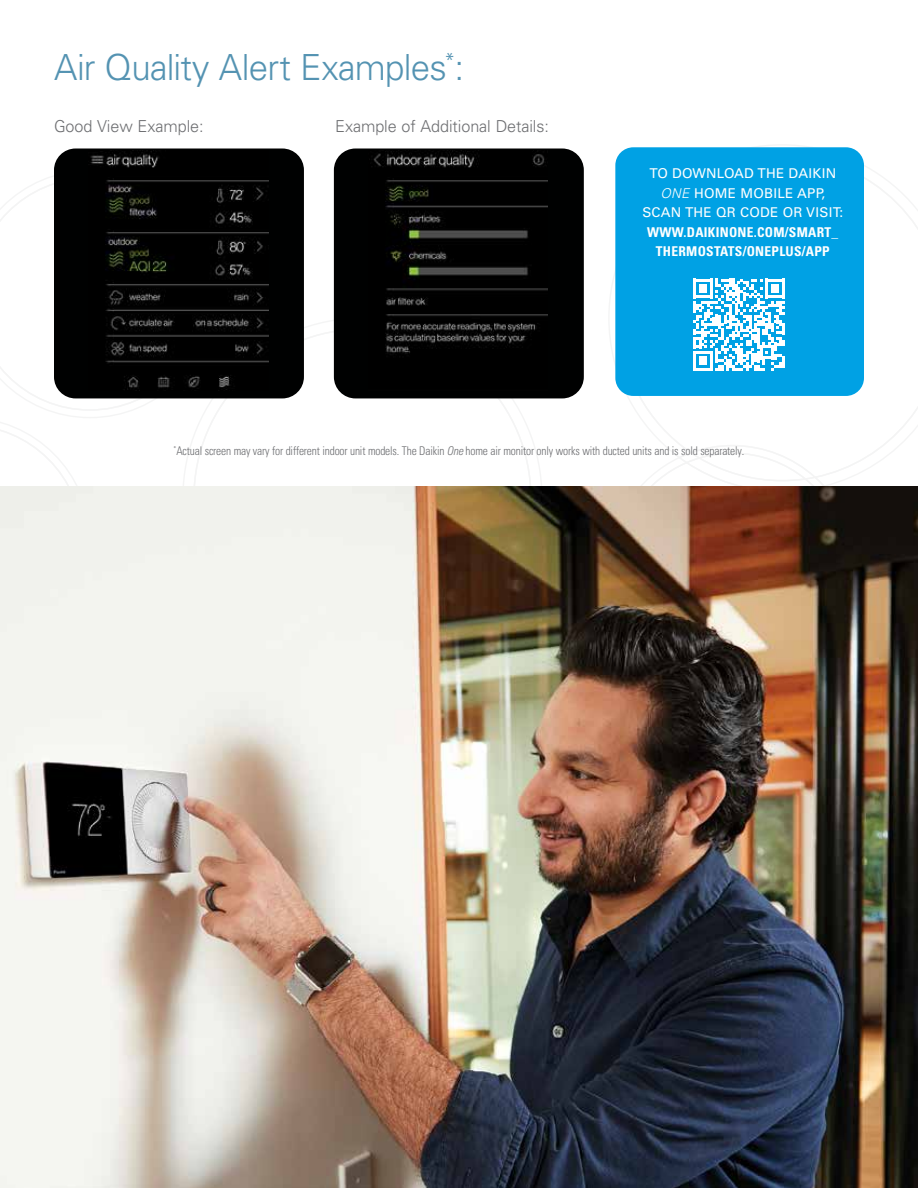
<style>
.page{position:relative;width:918px;height:1188px;background:#fff}
.page>*{position:absolute;margin:0;border:0;box-sizing:border-box;transform-origin:0 0}
.t1{font:300 36px "Univers LT Pro 45";letter-spacing:-.02em;color:#5493b2}
.t2{font:300 16.5px "Univers LT Pro 45";letter-spacing:-.005em;color:#6d6e71}
.t3{font:13.5px/19.5px "Univers LT Pro 55 Roman";letter-spacing:.02em;color:#fff;text-align:center}
.t4{font:700 condensed 13.5px/19.5px "Univers LT Pro";letter-spacing:.02em;color:#fff;text-align:center}
.t5{font:300 condensed 12px "Univers LT Pro";letter-spacing:-.015em;color:#6d6e71;scale:.95 1}
.s1{font-family:"Univers LT Pro 45";font-weight:300;font-style:italic}
.s2{font-style:italic}
</style>
<div class="page">
<svg style="left:0;top:176px;width:181px;height:242px"></svg>
<svg style="left:0;top:416px;width:91px;height:71px"></svg>
<svg style="left:607px;top:145px;width:311px;height:342px"></svg>
<svg style="left:677px;top:444px;width:150px;height:43px"></svg>
<svg style="left:181px;top:317px;width:362px;height:170px"></svg>
<img style="left:0;top:487px;width:918px;height:701px">
<div style="left:615px;top:147px;width:249px;height:249px;background:#00a1e4;border-radius:18px"></div>
<svg style="left:693px;top:279px;width:92px;height:91px"></svg>
<div style="left:54px;top:149px;width:250px;height:249px;background:#000101;border-radius:22px"></div>
<img style="left:90px;top:151px;width:178px;height:239px">
<div style="left:334px;top:149px;width:250px;height:249px;background:#000101;border-radius:22px"></div>
<img style="left:373px;top:151px;width:175px;height:203px">
<h1 class="t1" style="left:54px;top:44px;width:412px">Air Quality Alert Examples<sup>*</sup>:</h1>
<h2 class="t2" style="left:54px;top:115px;width:151px">Good View Example:</h2>
<h2 class="t2" style="left:335px;top:115px;width:215px">Example of Additional Details:</h2>
<p class="t3" style="left:642px;top:163px;width:202px">TO DOWNLOAD THE DAIKIN<br><span class="s1">ONE</span> HOME MOBILE APP,<br>SCAN THE QR CODE OR VISIT:</p>
<p class="t4" style="left:647px;top:222px;width:192px">WWW.DAIKINONE.COM/SMART_<br>THERMOSTATS/ONEPLUS/APP</p>
<p class="t5" style="left:174px;top:442px;width:602px"><sup>*</sup>Actual screen may vary for different indoor unit models. The Daikin <span class="s2">One</span> home air monitor only works with ducted units and is sold separately.</p>
</div>
